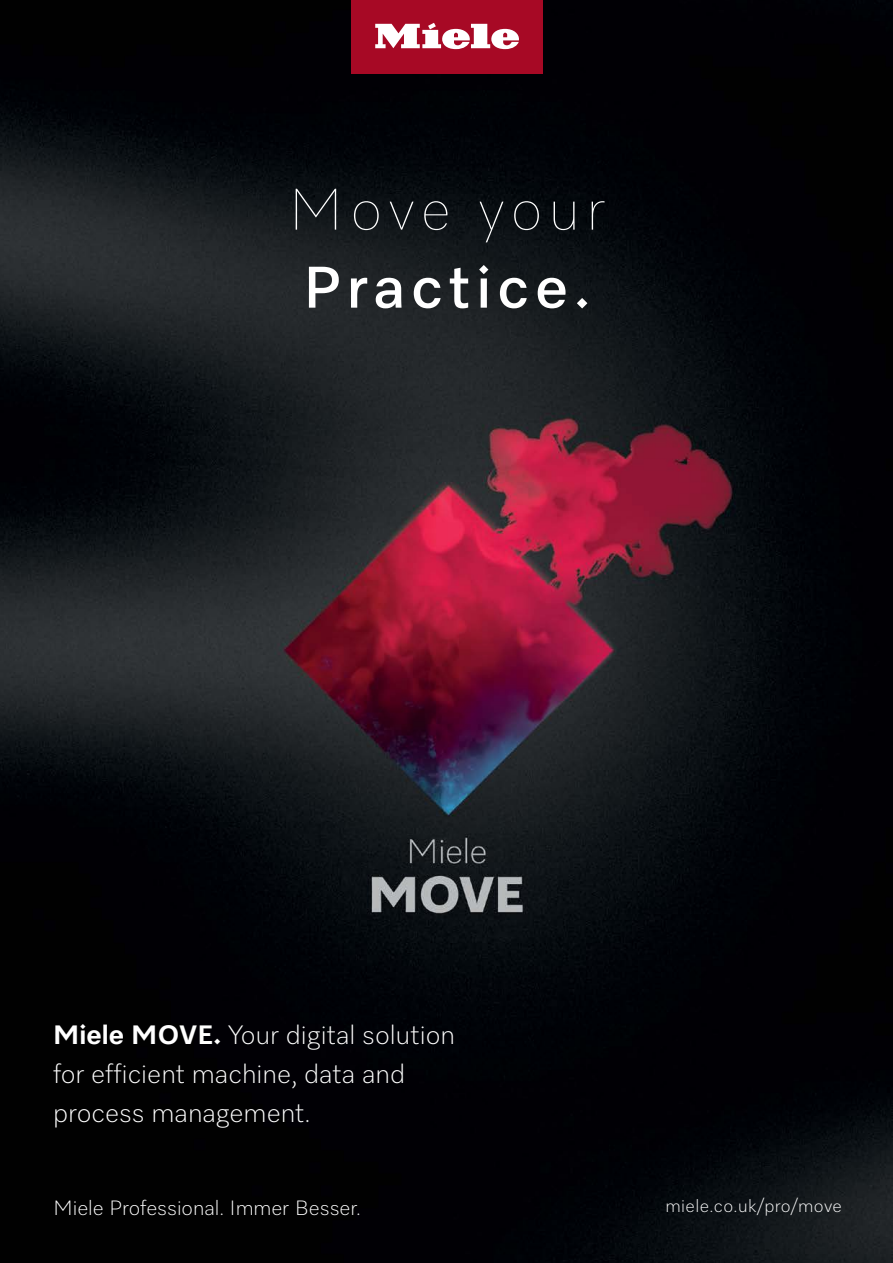
<style>
.page{position:relative;width:893px;height:1263px;background:#fff}
.page>*{position:absolute;margin:0;border:0;box-sizing:border-box;transform-origin:0 0}
.t1{font:600 60px/78px "Miele Elements";letter-spacing:.1em;color:#fff}
.t2{font:300 27px "Miele Elements";color:#fff}
.Immer_Besser{font:300 21px "Miele Elements";letter-spacing:-.005em;color:#fff}
.t3{font:300 18px "Miele Elements";letter-spacing:.02em;color:#fff}
.s1{font-weight:100}
.s2{font-weight:700}
</style>
<div class="page">
<img style="left:0;top:0;width:893px;height:1263px">
<div style="left:351px;top:0;width:191px;height:73px;background:#a70925"></div>
<svg style="left:375px;top:22px;width:144px;height:27px"></svg>
<p class="t1" style="left:288px;top:168px;width:319px"><span class="s1">Move your<br></span>Practice.</p>
<p class="t2" style="left:53px;top:1017px;width:403px"><span class="s2">Miele MOVE.</span> Your digital solution</p>
<p class="t2" style="left:53px;top:1056px;width:354px">for efficient machine, data and</p>
<p class="t2" style="left:53px;top:1095px;width:259px">process management.</p>
<p class="Immer_Besser" style="left:53px;top:1194px;width:309px">Miele Professional. Immer Besser.</p>
<p class="t3" style="left:666px;top:1194px;width:178px">miele.co.uk/pro/move</p>
</div>
